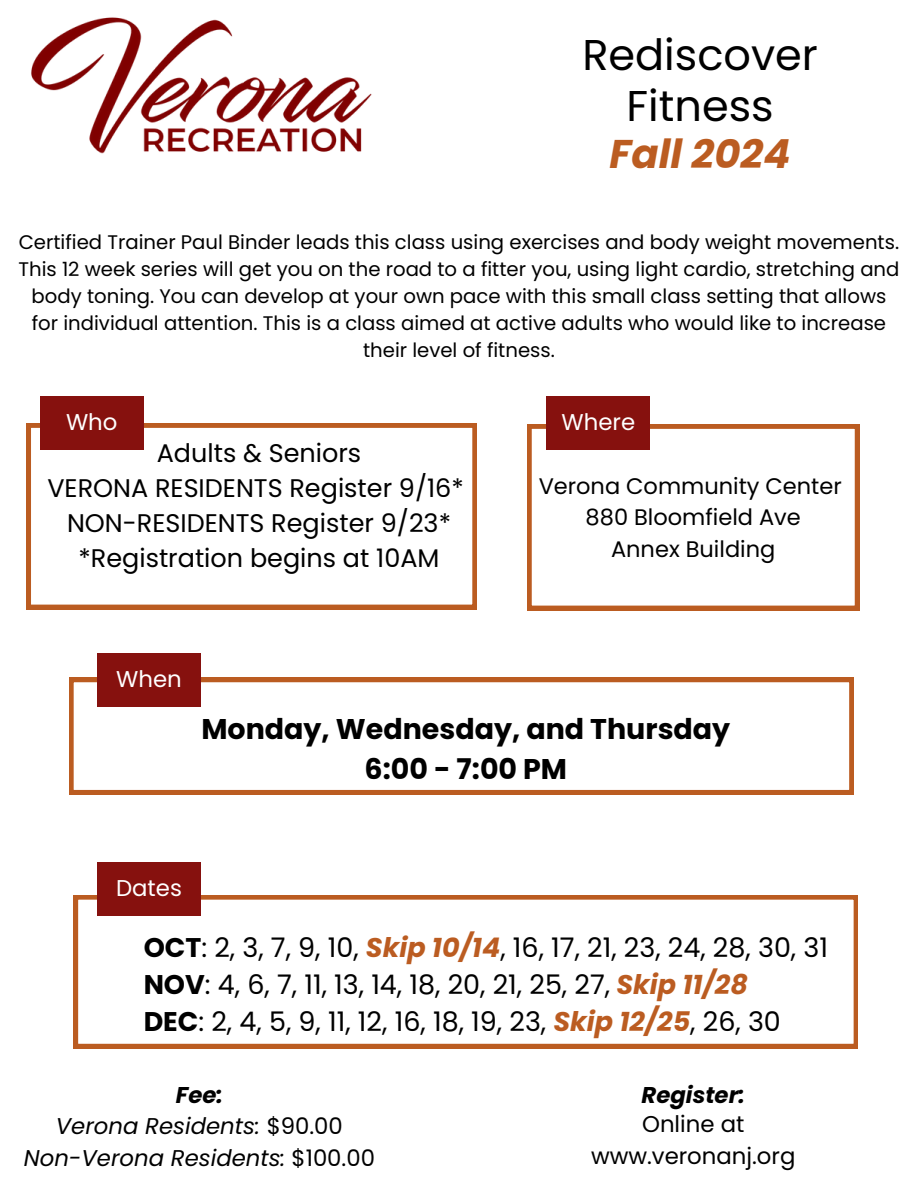
<style>
.page{position:relative;width:918px;height:1188px;background:#fff}
.page>*{position:absolute;margin:0;border:0;box-sizing:border-box;transform-origin:0 0}
.t1{font:43.05px/50.7px "Poppins";color:#000;text-align:center}
.t2{font:italic 700 40.05px "Poppins";color:#bb5c21}
.t3{font:700 28.5px/39.3px "Poppins";color:#000;text-align:center}
.t4{font:27px/37.2px "Poppins";color:#000}
.t5{font:25.5px/34.8px "Poppins";color:#000;text-align:center}
.t6{font:italic 22.8px/31.5px "Poppins";color:#000;text-align:center}
.t7{font:22.8px/31.5px "Poppins";color:#000;text-align:center}
.t8{font:22.8px "Poppins";color:#fff}
.t9{font:italic 700 22.8px "Poppins";color:#000}
.t10{font:22.5px/31.5px "Poppins";color:#000;text-align:center}
.t11{font:19.65px/27px "Poppins";color:#000;text-align:center}
.s1{font-weight:700}
.s2{font-weight:700;font-style:italic;color:#bb5c21}
.s3{font-style:normal}
</style>
<div class="page">
<img style="left:31px;top:17px;width:341px;height:137px">
<svg style="left:27px;top:423px;width:450px;height:186px"></svg>
<svg style="left:527px;top:424px;width:332px;height:186px"></svg>
<div style="left:40px;top:397px;width:104px;height:53px;background:#86110e"></div>
<svg style="left:74px;top:895px;width:784px;height:153px"></svg>
<div style="left:547px;top:397px;width:103px;height:53px;background:#86110e"></div>
<div style="left:97px;top:862px;width:104px;height:53px;background:#86110e"></div>
<svg style="left:69px;top:678px;width:784px;height:116px"></svg>
<div style="left:97px;top:653px;width:104px;height:53px;background:#86110e"></div>
<h6 class="t1" style="left:582px;top:30px;width:237px">Rediscover<br>Fitness</h6>
<h6 class="t2" style="left:610px;top:126px;width:182px">Fall 2024</h6>
<h6 class="t11" style="left:18px;top:229px;width:883px">Certified Trainer Paul Binder leads this class using exercises and body weight movements.<br>This 12 week series will get you on the road to a fitter you, using light cardio, stretching and body toning. You can develop at your own pace with this small class setting that allows for individual attention. This is a class aimed at active adults who would like to increase their level of fitness.</h6>
<h6 class="t8" style="left:66px;top:407px;width:53px">Who</h6>
<h1 class="t5" style="left:47px;top:436px;width:418px">Adults &amp; Seniors<br>VERONA RESIDENTS Register 9/16*<br>NON-RESIDENTS Register 9/23* *Registration begins at 10AM</h1>
<h6 class="t8" style="left:116px;top:663px;width:67px">When</h6>
<h6 class="t8" style="left:562px;top:407px;width:75px">Where</h6>
<p class="t10" style="left:539px;top:470px;width:305px">Verona Community Center<br>880 Bloomfield Ave<br>Annex Building</p>
<h2 class="t3" style="left:201px;top:710px;width:530px">Monday, Wednesday, and Thursday<br>6:00 - 7:00 PM</h2>
<h5 class="t8" style="left:116px;top:872px;width:67px">Dates</h5>
<h3 class="t4" style="left:144px;top:929px;width:686px"><span class="s1">OCT</span>: 2, 3, 7, 9, 10, <span class="s2">Skip 10/14</span>, 16, 17, 21, 23, 24, 28, 30, 31<br><span class="s1">NOV</span>: 4, 6, 7, 11, 13, 14, 18, 20, 21, 25, 27, <span class="s2">Skip 11/28<br></span><span class="s1">DEC</span>: 2, 4, 5, 9, 11, 12, 16, 18, 19, 23, <span class="s2">Skip 12/25</span>, 26, 30</h3>
<h6 class="t6" style="left:24px;top:1079px;width:353px"><span class="s1">Fee:<br></span>Verona Residents: <span class="s3">$90.00<br></span>Non-Verona Residents: <span class="s3">$100.00</span></h6>
<h4 class="t9" style="left:642px;top:1079px;width:105px">Register:</h4>
<h6 class="t7" style="left:591px;top:1108px;width:206px">Online at www.veronanj.org</h6>
</div>
